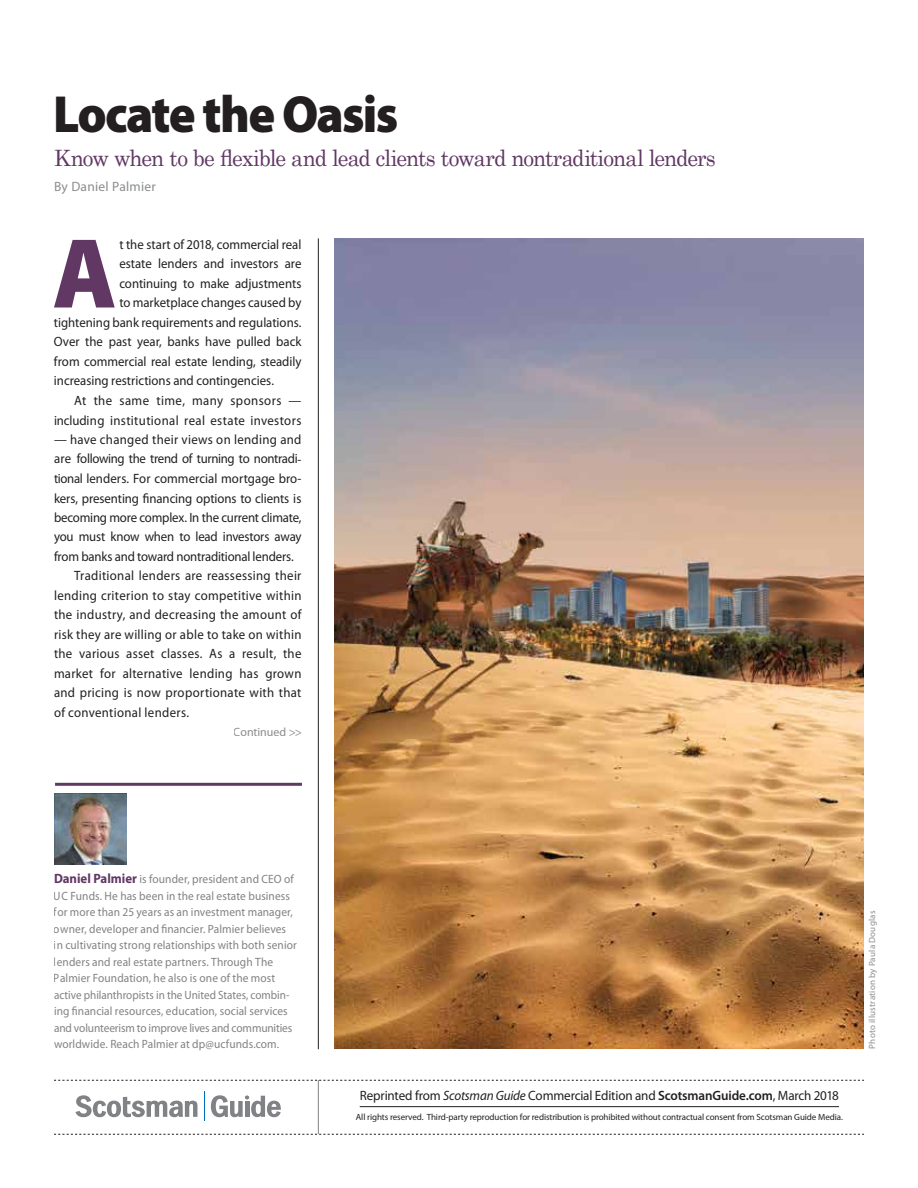
<style>
.page{position:relative;width:918px;height:1188px;background:#fff}
.page>*{position:absolute;margin:0;border:0;box-sizing:border-box;transform-origin:0 0}
.t1{font:900 100.35px "Myriad Pro";color:#613864;scale:.95 1}
.t2{font:900 52.5px "Myriad Pro";letter-spacing:-.035em;color:#231f20;scale:.95 1}
.t3{font:22.5px "Century Schoolbook";letter-spacing:-.045em;color:#613864;scale:.95 1}
.t4{font:13.5px "Myriad Pro";color:#231f20;scale:.95 1}
.t5{font:13.5px "Myriad Pro";letter-spacing:.025em;color:#231f20;scale:.95 1}
.t6{font:13.5px "Myriad Pro";letter-spacing:.02em;color:#231f20;scale:.95 1}
.t7{font:13.5px "Myriad Pro";color:#231f20}
.t8{font:13.5px "Myriad Pro";letter-spacing:-.025em;color:#231f20;scale:.95 1}
.t9{font:13.5px "Myriad Pro";letter-spacing:-.02em;color:#231f20;scale:.95 1}
.t10{font:13.5px "Myriad Pro";letter-spacing:.035em;color:#231f20;scale:.95 1}
.t11{font:13.5px "Myriad Pro";letter-spacing:.02em;color:#8a8c8e}
.t12{font:12px/16.5px "Myriad Pro";letter-spacing:.005em;color:#808285;scale:.95 1}
.t13{font:12px "Myriad Pro";letter-spacing:-.005em;color:#8a8c8e}
.t14{font:9px "Myriad Pro";letter-spacing:-.01em;color:#231f20}
.t15{font:9px "Myriad Pro";letter-spacing:.025em;color:#8a8c8e}
.s1{font-weight:700;font-size:13.5px;color:#613864}
.s2{font-style:italic}
.s3{font-weight:600}
</style>
<div class="page">
<hr style="left:318px;top:238px;width:1px;height:811px;background:#231f20">
<hr style="left:360px;top:1106px;width:479px;height:1px;background:#231f20">
<svg style="left:54px;top:1080px;width:810px;height:1px"></svg>
<svg style="left:54px;top:1134px;width:810px;height:1px"></svg>
<hr style="left:318px;top:1080px;width:1px;height:54px;background:#808285">
<svg style="left:211px;top:1095px;width:70px;height:22px"></svg>
<svg style="left:75px;top:1095px;width:122px;height:22px"></svg>
<svg style="left:204px;top:1092px;width:1px;height:29px"></svg>
<hr style="left:55px;top:783px;width:247px;height:3px;background:#613864">
<img style="left:335px;top:238px;width:529px;height:810px">
<img style="left:54px;top:782px;width:84px;height:83px">
<h2 class="t2" style="left:53px;top:80px;width:365px">Locate the Oasis</h2>
<h3 class="t3" style="left:54px;top:144px;width:698px">Know when to be flexible and lead clients toward nontraditional lenders</h3>
<p class="t11" style="left:54px;top:178px;width:103px">By Daniel Palmier</p>
<h1 class="t1" style="left:53px;top:207px;width:69px">A</h1>
<p class="t4" style="left:119px;top:236px;width:193px">t the start of 2018, commercial real</p>
<p class="t4" style="left:119px;top:256px;width:193px">estate lenders and investors are</p>
<p class="t4" style="left:119px;top:275px;width:193px">continuing to make adjustments</p>
<p class="t4" style="left:119px;top:295px;width:193px">to marketplace changes caused by</p>
<p class="t4" style="left:54px;top:314px;width:262px">tightening bank requirements and regulations.</p>
<p class="t4" style="left:54px;top:334px;width:262px">Over the past year, banks have pulled back</p>
<p class="t4" style="left:54px;top:353px;width:262px">from commercial real estate lending, steadily</p>
<p class="t4" style="left:54px;top:373px;width:233px">increasing restrictions and contingencies.</p>
<p class="t10" style="left:74px;top:392px;width:241px">At the same time, many sponsors —</p>
<p class="t5" style="left:54px;top:412px;width:262px">including institutional real estate investors</p>
<p class="t5" style="left:54px;top:431px;width:262px">— have changed their views on lending and</p>
<p class="t8" style="left:54px;top:451px;width:262px">are following the trend of turning to nontradi-</p>
<p class="t4" style="left:54px;top:470px;width:262px">tional lenders. For commercial mortgage bro-</p>
<p class="t4" style="left:54px;top:490px;width:262px">kers, presenting financing options to clients is</p>
<p class="t9" style="left:54px;top:509px;width:262px">becoming more complex. In the current climate,</p>
<p class="t4" style="left:54px;top:529px;width:262px">you must know when to lead investors away</p>
<p class="t4" style="left:54px;top:548px;width:254px">from banks and toward nontraditional lenders.</p>
<p class="t5" style="left:74px;top:568px;width:241px">Traditional lenders are reassessing their</p>
<p class="t5" style="left:54px;top:587px;width:262px">lending criterion to stay competitive within</p>
<p class="t6" style="left:54px;top:607px;width:262px">the industry, and decreasing the amount of</p>
<p class="t6" style="left:54px;top:626px;width:262px">risk they are willing or able to take on within</p>
<p class="t5" style="left:54px;top:646px;width:262px">the various asset classes. As a result, the</p>
<p class="t5" style="left:54px;top:665px;width:262px">market for alternative lending has grown</p>
<p class="t5" style="left:54px;top:685px;width:262px">and pricing is now proportionate with that</p>
<p class="t5" style="left:54px;top:704px;width:144px">of conventional lenders.</p>
<p class="t13" style="left:234px;top:724px;width:70px">Continued &gt;&gt;</p>
<p class="t12" style="left:54px;top:871px;width:257px"><span class="s1">Daniel Palmier</span> is founder, president and CEO of UC Funds. He has been in the real estate business for more than 25 years as an investment manager, owner, developer and financier. Palmier believes in cultivating strong relationships with both senior lenders and real estate partners. Through The Palmier Foundation, he also is one of the most active philanthropists in the United States, combin&shy;ing financial resources, education, social services and volunteerism to improve lives and communities worldwide. Reach Palmier at dp@ucfunds.com.</p>
<p class="t7" style="left:360px;top:1087px;width:481px">Reprinted from <span class="s2">Scotsman Guide</span> Commercial Edition and <span class="s3">ScotsmanGuide.com</span>, March 2018</p>
<p class="t14" style="left:356px;top:1111px;width:488px">All rights reserved. Third-party reproduction for redistribution is prohibited without contractual consent from Scotsman Guide Media.</p>
<p class="t15" style="left:866px;top:1048px;width:139px;rotate:-90deg">Photo illustration by Paula Douglas</p>
</div>
